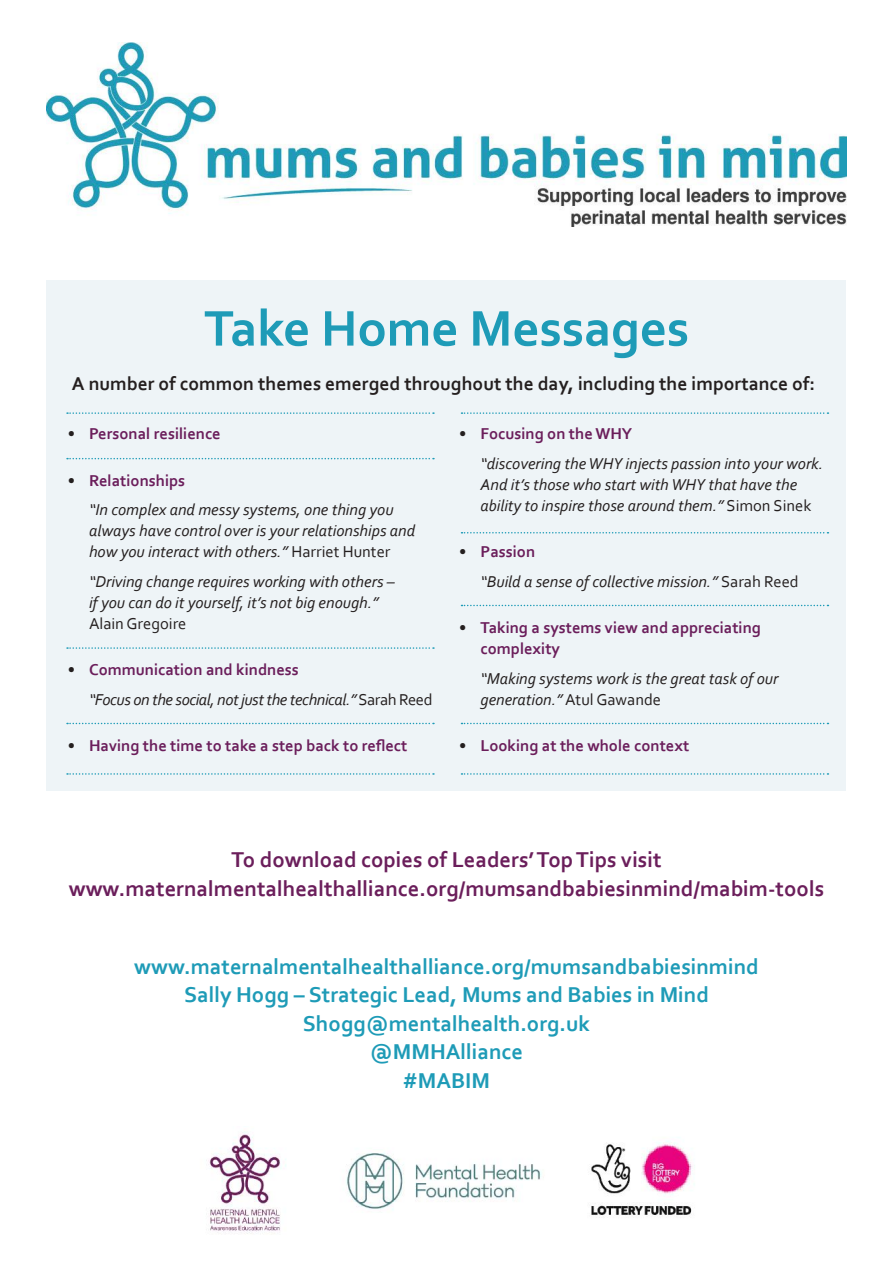
<style>
.page{position:relative;width:893px;height:1263px;background:#fff}
.page>*{position:absolute;margin:0;border:0;box-sizing:border-box;transform-origin:0 0}
.t1{font:700 52.5px "Corbel";color:#1e9bb7}
.t2{font:700 22.5px/28.5px "Corbel";color:#1e9bb7;text-align:center}
.t3{font:700 22.5px/28.5px "Corbel";color:#6b1e5b;text-align:center}
.t4{font:700 19.5px "Corbel";color:#241f1f}
.t5{font:italic 16.5px/21px "Corbel";color:#241f1f}
.t6{font:700 16.5px/21px "Corbel";color:#6b1e5b}
.t7{font:italic 16.5px/29.5px "Corbel";letter-spacing:-.025em;color:#241f1f}
.t8{font:16.5px "Corbel";color:#241f1f}
.s1{font-weight:400;color:#241f1f}
.s2{font-style:normal}
.s3{font-weight:700;font-style:normal;color:#6b1e5b}
</style>
<div class="page">
<img style="left:208px;top:1131px;width:487px;height:103px">
<div style="left:47px;top:281px;width:799px;height:510px;background:#eef4f7"></div>
<img style="left:47px;top:43px;width:799px;height:184px">
<svg style="left:67px;top:458px;width:367px;height:1px"></svg>
<svg style="left:67px;top:647px;width:367px;height:2px"></svg>
<svg style="left:67px;top:723px;width:367px;height:1px"></svg>
<svg style="left:461px;top:532px;width:367px;height:1px"></svg>
<svg style="left:67px;top:412px;width:367px;height:2px"></svg>
<svg style="left:461px;top:412px;width:367px;height:2px"></svg>
<svg style="left:461px;top:723px;width:367px;height:1px"></svg>
<svg style="left:461px;top:605px;width:367px;height:1px"></svg>
<svg style="left:67px;top:773px;width:367px;height:2px"></svg>
<svg style="left:461px;top:773px;width:367px;height:2px"></svg>
<h1 class="t1" style="left:204px;top:296px;width:487px">Take Home Messages</h1>
<p class="t4" style="left:72px;top:372px;width:745px">A number of common themes emerged throughout the day, including the importance of:</p>
<p class="t6" style="left:68px;top:423px;width:154px"><span class="s1">•</span> Personal resilience</p>
<p class="t5" style="left:89px;top:465px;width:306px;line-height:29.5px;text-indent:-21px"><span class="s2">•</span> <span class="s3">Relationships<br></span>“In complex and messy systems, one thing you</p>
<p class="t5" style="left:89px;top:520px;width:328px">always have control over is your relationships and how you interact with others.” <span class="s2">Harriet Hunter</span></p>
<p class="t5" style="left:89px;top:570px;width:307px">“Driving change requires working with others – if you can do it yourself, it’s not big enough.”</p>
<p class="t8" style="left:89px;top:613px;width:99px">Alain Gregoire</p>
<p class="t7" style="left:89px;top:655px;width:345px;text-indent:-21px"><span class="s2">•</span> <span class="s3">Communication and kindness<br></span>“Focus on the social, not just the technical.” <span class="s2">Sarah Reed</span></p>
<p class="t6" style="left:68px;top:735px;width:341px"><span class="s1">•</span> Having the time to take a step back to reflect</p>
<p class="t5" style="left:480px;top:419px;width:344px;line-height:29.5px;text-indent:-21px"><span class="s2">•</span> <span class="s3">Focusing on the WHY<br></span>“discovering the WHY injects passion into your work.</p>
<p class="t5" style="left:480px;top:473px;width:332px">And it’s those who start with WHY that have the ability to inspire those around them.” <span class="s2">Simon Sinek</span></p>
<p class="t5" style="left:480px;top:537px;width:320px;line-height:29.5px;text-indent:-21px"><span class="s2">•</span> <span class="s3">Passion<br></span>“Build a sense of collective mission.” <span class="s2">Sarah Reed</span></p>
<p class="t6" style="left:480px;top:617px;width:282px;text-indent:-21px"><span class="s1">•</span> Taking a systems view and appreciating complexity</p>
<p class="t5" style="left:480px;top:667px;width:299px">“Making systems work is the great task of our generation.” <span class="s2">Atul Gawande</span></p>
<p class="t6" style="left:459px;top:735px;width:232px"><span class="s1">•</span> Looking at the whole context</p>
<h2 class="t3" style="left:69px;top:845px;width:757px">To download copies of Leaders’ Top Tips visit www.maternalmentalhealthalliance.org/mumsandbabiesinmind/mabim-tools</h2>
<h2 class="t2" style="left:134px;top:951px;width:626px">www.maternalmentalhealthalliance.org/mumsandbabiesinmind Sally Hogg – Strategic Lead, Mums and Babies in Mind Shogg@mentalhealth.org.uk<br>@MMHAlliance<br>#MABIM</h2>
</div>
